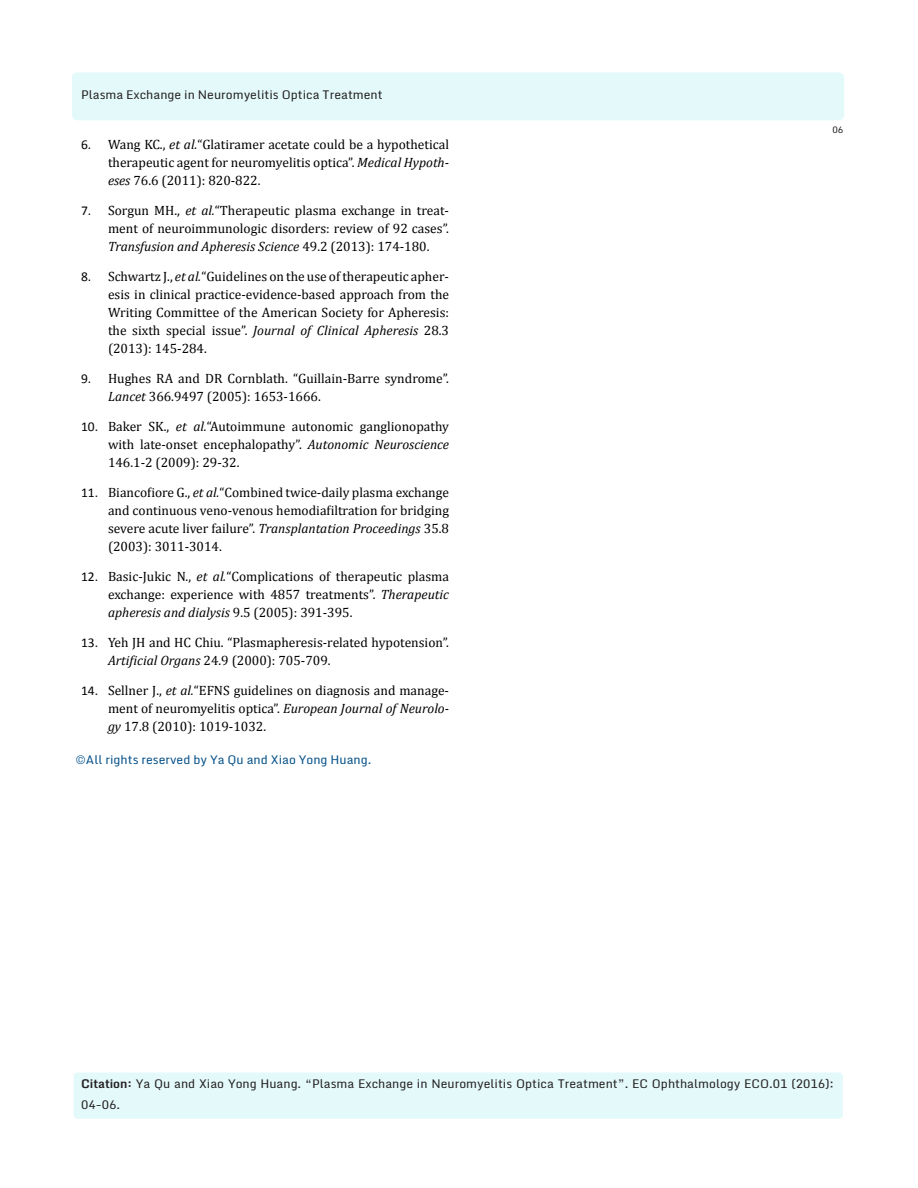
<style>
.page{position:relative;width:918px;height:1188px;background:#fff}
.page>*{position:absolute;margin:0;border:0;box-sizing:border-box;transform-origin:0 0}
.t1{font:13.5px/18px "Cambria";color:#000;text-align:justify}
.t2{font:12px/21px "Monda";color:#231f20}
.t3{font:12px "Monda";color:#035089}
.t4{font:9px "Monda";color:#231f20}
.s1{font-family:"Calibri"}
.s2{font-style:italic}
.s3{font-weight:700}
</style>
<div class="page">
<div style="left:73px;top:73px;width:770px;height:47px;background:#e3f9fa;border-radius:4px"></div>
<div style="left:72px;top:72px;width:772px;height:48px;border:2px solid #e3f9fa;border-radius:4px"></div>
<div style="left:73px;top:1072px;width:771px;height:47px;background:#e3f9fa;border-radius:4px"></div>
<div style="left:72px;top:1071px;width:772px;height:49px;border:2px solid #fff;border-radius:4px"></div>
<p class="t2" style="left:81px;top:85px;width:303px">Plasma Exchange in Neuromyelitis Optica Treatment</p>
<p class="t1" style="left:108px;top:136px;width:343px;text-indent:-27px"><span class="s1">6.</span> Wang KC., <span class="s2">et al.</span>“Glatiramer acetate could be a hypothetical therapeutic agent for neuromyelitis optica”. <span class="s2">Medical Hypoth&shy;eses</span> 76.6 (2011): 820-822.</p>
<p class="t1" style="left:108px;top:202px;width:343px;text-indent:-27px"><span class="s1">7.</span> Sorgun MH., <span class="s2">et al.</span>“Therapeutic plasma exchange in treat&shy;ment of neuroimmunologic disorders: review of 92 cases”.<br><span class="s2">Transfusion and Apheresis Science</span> 49.2 (2013): 174-180.</p>
<p class="t1" style="left:108px;top:268px;width:343px;text-indent:-27px"><span class="s1">8.</span> Schwartz J., <span class="s2">et al.</span>“Guidelines on the use of therapeutic apher&shy;esis in clinical practice-evidence-based approach from the Writing Committee of the American Society for Apheresis: the sixth special issue”. <span class="s2">Journal of Clinical Apheresis</span> 28.3 (2013): 145-284.</p>
<p class="t1" style="left:108px;top:370px;width:343px;text-indent:-27px"><span class="s1">9.</span> Hughes RA and DR Cornblath. “Guillain-Barre syndrome”.<br><span class="s2">Lancet</span> 366.9497 (2005): 1653-1666.</p>
<p class="t1" style="left:108px;top:418px;width:343px;text-indent:-27px"><span class="s1">10.</span> Baker SK., <span class="s2">et al.</span>“Autoimmune autonomic ganglionopathy with late-onset encephalopathy”. <span class="s2">Autonomic Neuroscience </span>146.1-2 (2009): 29-32.</p>
<p class="t1" style="left:108px;top:484px;width:343px;text-indent:-27px"><span class="s1">11.</span> Biancofiore G., <span class="s2">et al.</span>“Combined twice-daily plasma exchange and continuous veno-venous hemodiafiltration for bridging severe acute liver failure”. <span class="s2">Transplantation Proceedings</span> 35.8 (2003): 3011-3014.</p>
<p class="t1" style="left:108px;top:568px;width:343px;text-indent:-27px"><span class="s1">12.</span> Basic-Jukic N., <span class="s2">et al.</span>“Complications of therapeutic plasma exchange: experience with 4857 treatments”. <span class="s2">Therapeutic apheresis and dialysis</span> 9.5 (2005): 391-395.</p>
<p class="t1" style="left:108px;top:634px;width:343px;text-indent:-27px"><span class="s1">13.</span> Yeh JH and HC Chiu. “Plasmapheresis-related hypotension”.<br><span class="s2">Artificial Organs</span> 24.9 (2000): 705-709.</p>
<p class="t1" style="left:108px;top:682px;width:343px;text-indent:-27px"><span class="s1">14.</span> Sellner J., <span class="s2">et al.</span>“EFNS guidelines on diagnosis and manage&shy;ment of neuromyelitis optica”. <span class="s2">European Journal of Neurolo&shy;gy</span> 17.8 (2010): 1019-1032.</p>
<p class="t3" style="left:76px;top:752px;width:297px">©All rights reserved by Ya Qu and Xiao Yong Huang.</p>
<p class="t4" style="left:832px;top:124px;width:12px">06</p>
<p class="t2" style="left:81px;top:1073px;width:754px"><span class="s3">Citation:</span> Ya Qu and Xiao Yong Huang. “Plasma Exchange in Neuromyelitis Optica Treatment”. EC Ophthalmology ECO.01 (2016):<br>04-06.</p>
</div>
